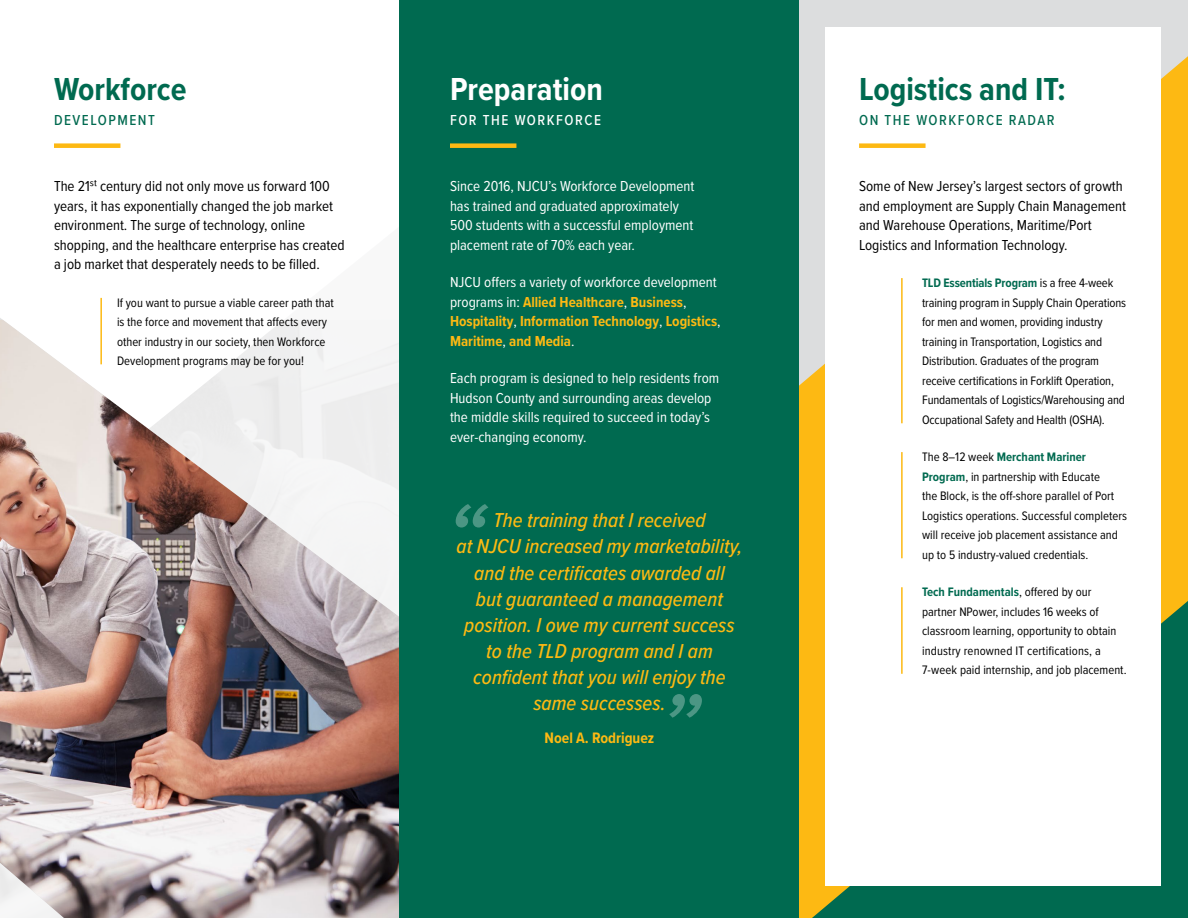
<style>
.page{position:relative;width:1188px;height:918px;background:#fff}
.page>*{position:absolute;margin:0;border:0;box-sizing:border-box;transform-origin:0 0}
.t1{font:700 33px "Proxima Nova Cond";color:#006a50}
.t2{font:700 33px "Proxima Nova Cond";color:#fff}
.t3{font:italic 500 20.85px/26.1px "Proxima Nova Cond";color:#fdb913;text-align:center}
.t4{font:700 15.75px "Proxima Nova Cond";color:#fdb913}
.t5{font:15px/19.5px "Proxima Nova Cond";color:#000}
.t6{font:15px/19.5px "Proxima Nova Cond";color:#fff}
.t7{font:700 15px/19.5px "Proxima Nova Cond";color:#fdb913}
.t8{font:500 15px "Proxima Nova Cond";letter-spacing:.1em;color:#006a50}
.t9{font:500 15px "Proxima Nova Cond";letter-spacing:.1em;color:#fff}
.t10{font:12.75px/19.5px "Proxima Nova Cond";color:#000}
.s1{font-weight:400;color:#fff}
.s2{font-weight:700;color:#006a50}
</style>
<div class="page">
<img style="left:0;top:320px;width:399px;height:598px">
<div style="left:799px;top:0;width:389px;height:720px;background:#dcddde"></div>
<svg style="left:799px;top:56px;width:389px;height:862px;fill:#fdb913"></svg>
<svg style="left:812px;top:601px;width:376px;height:317px;background:#377d48"></svg>
<div style="left:399px;top:0;width:400px;height:918px;background:#006a50"></div>
<div style="left:826px;top:27px;width:335px;height:858px;background:#fff"></div>
<hr style="left:100px;top:298px;width:2px;height:66px;background:#fdb913">
<div style="left:859px;top:143px;width:67px;height:5px;background:#fdb913"></div>
<hr style="left:901px;top:278px;width:2px;height:145px;background:#fdb913">
<hr style="left:901px;top:452px;width:2px;height:106px;background:#fdb913">
<hr style="left:901px;top:587px;width:2px;height:87px;background:#fdb913">
<div style="left:54px;top:143px;width:66px;height:5px;background:#fdb913"></div>
<div style="left:450px;top:143px;width:66px;height:5px;background:#fdb913"></div>
<svg style="left:669px;top:694px;width:33px;height:24px"></svg>
<svg style="left:456px;top:504px;width:32px;height:24px"></svg>
<h1 class="t1" style="left:54px;top:65px;width:134px">Workforce</h1>
<p class="t8" style="left:54px;top:109px;width:102px">DEVELOPMENT</p>
<p class="t5" style="left:54px;top:176px;width:292px">The 21st century did not only move us forward 100 years, it has exponentially changed the job market environment. The surge of technology, online shopping, and the healthcare enterprise has created a job market that desperately needs to be filled.</p>
<p class="t10" style="left:117px;top:292px;width:217px">If you want to pursue a viable career path that is the force and movement that affects every other industry in our society, then Workforce Development programs may be for you!</p>
<h1 class="t2" style="left:450px;top:65px;width:154px">Preparation</h1>
<p class="t9" style="left:450px;top:109px;width:153px">FOR THE WORKFORCE</p>
<p class="t6" style="left:450px;top:176px;width:245px">Since 2016, NJCU’s Workforce Development has trained and graduated approximately 500 students with a successful employment placement rate of 70% each year.</p>
<p class="t7" style="left:450px;top:272px;width:272px"><span class="s1">NJCU offers a variety of workforce development programs in:</span> Allied Healthcare<span class="s1">,</span> Business<span class="s1">, </span>Hospitality<span class="s1">,</span> Information Technology<span class="s1">,</span> Logistics<span class="s1">, </span>Maritime<span class="s1">,</span> and Media<span class="s1">.</span></p>
<p class="t6" style="left:450px;top:368px;width:271px">Each program is designed to help residents from Hudson County and surrounding areas develop the middle skills required to succeed in today’s ever-changing economy.</p>
<h2 class="t3" style="left:457px;top:507px;width:287px">The training that I received<br>at NJCU increased my marketability, and the certificates awarded all<br>but guaranteed a management position. I owe my current success to the TLD program and I am confident that you will enjoy the same successes.</h2>
<p class="t4" style="left:545px;top:727px;width:111px">Noel A. Rodriguez</p>
<h1 class="t1" style="left:859px;top:65px;width:208px">Logistics and IT:</h1>
<p class="t8" style="left:859px;top:109px;width:197px">ON THE WORKFORCE RADAR</p>
<p class="t5" style="left:859px;top:176px;width:267px">Some of New Jersey’s largest sectors of growth and employment are Supply Chain Management and Warehouse Operations, Maritime/Port Logistics and Information Technology.</p>
<p class="t10" style="left:922px;top:273px;width:206px"><span class="s2">TLD Essentials Program</span> is a free 4-week training program in Supply Chain Operations for men and women, providing industry training in Transportation, Logistics and Distribution. Graduates of the program receive certifications in Forklift Operation, Fundamentals of Logistics/Warehousing and Occupational Safety and Health (OSHA).</p>
<p class="t10" style="left:922px;top:447px;width:206px">The 8–12 week <span class="s2">Merchant Mariner Program</span>, in partnership with Educate<br>the Block, is the off-shore parallel of Port Logistics operations. Successful completers will receive job placement assistance and up to 5 industry-valued credentials.</p>
<p class="t10" style="left:922px;top:582px;width:206px"><span class="s2">Tech Fundamentals</span>, offered by our partner NPower, includes 16 weeks of classroom learning, opportunity to obtain industry renowned IT certifications, a 7-week paid internship, and job placement.</p>
</div>
